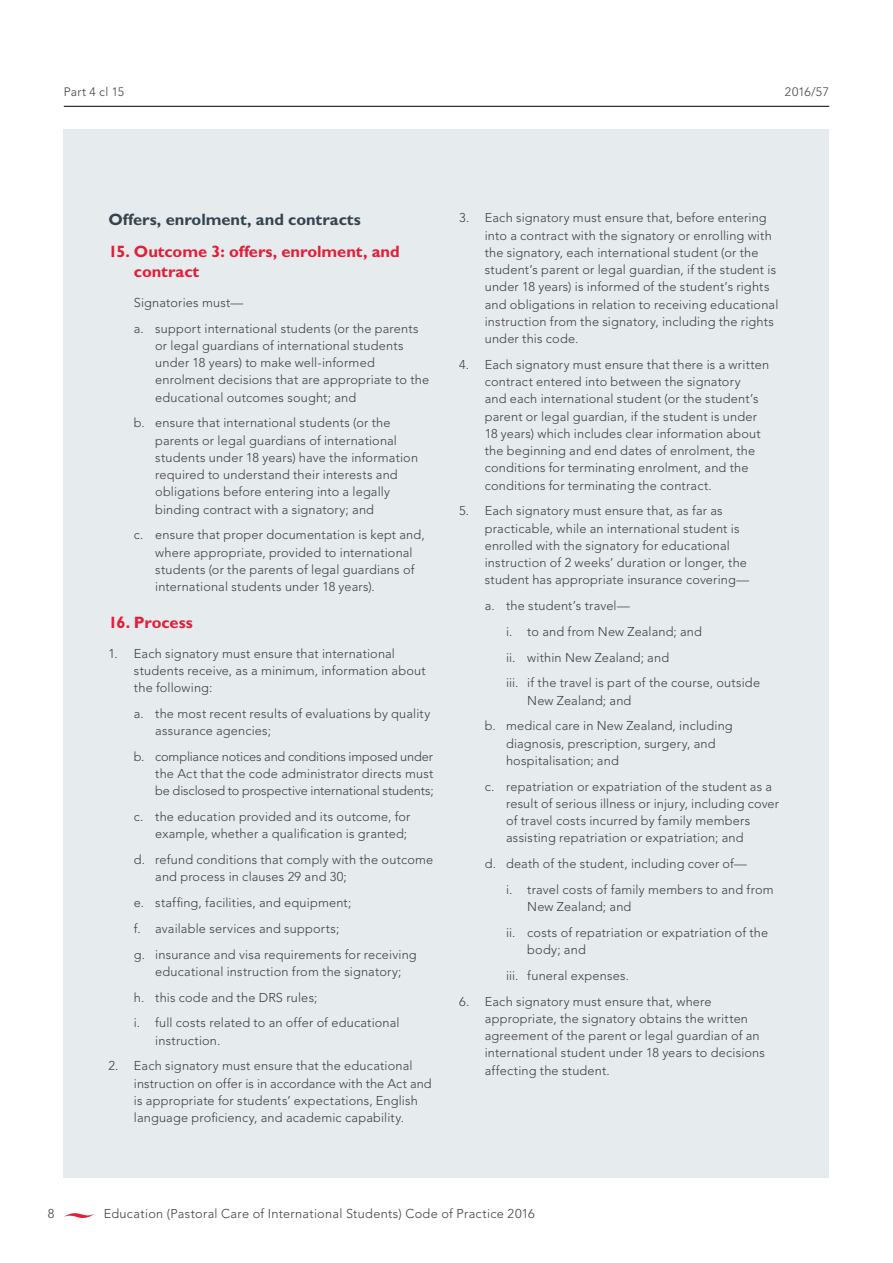
<style>
.page{position:relative;width:893px;height:1263px;background:#fff}
.page>*{position:absolute;margin:0;border:0;box-sizing:border-box;transform-origin:0 0}
.t1{font:700 16.5px/19.5px "Gill Sans Maori";letter-spacing:-.005em;color:#e41d39}
.t2{font:700 16.5px "Gill Sans Maori";color:#34454f}
.t3{font:300 12.75px/17.2px "Avenir LT Pro";letter-spacing:.015em;color:#414042}
.t4{font:300 12.15px "Avenir LT Pro";letter-spacing:.02em;color:#414042}
</style>
<div class="page">
<hr style="left:64px;top:106px;width:765px;height:1px;background:#000">
<div style="left:64px;top:130px;width:765px;height:1048px;background:#e6ebee"></div>
<svg style="left:64px;top:1213px;width:30px;height:5px"></svg>
<p class="t4" style="left:64px;top:85px;width:62px">Part 4 cl 15</p>
<p class="t4" style="left:785px;top:85px;width:46px">2016/57</p>
<p class="t2" style="left:108px;top:210px;width:254px">Offers, enrolment, and contracts</p>
<p class="t1" style="left:134px;top:242px;width:267px;text-indent:-26px">15. Outcome 3: offers, enrolment, and contract</p>
<p class="t3" style="left:134px;top:289px;width:286px;line-height:25.8px">Signatories must—<br>a. support international students (or the parents</p>
<p class="t3" style="left:155px;top:337px;width:276px">or legal guardians of international students under 18 years) to make well-informed enrolment decisions that are appropriate to the educational outcomes sought; and</p>
<p class="t3" style="left:155px;top:414px;width:264px;text-indent:-21px">b. ensure that international students (or the parents or legal guardians of international students under 18 years) have the information required to understand their interests and obligations before entering into a legally binding contract with a signatory; and</p>
<p class="t3" style="left:155px;top:526px;width:271px;text-indent:-21px">c. ensure that proper documentation is kept and, where appropriate, provided to international students (or the parents of legal guardians of international students under 18 years).</p>
<p class="t1" style="left:108px;top:612px;width:86px">16. Process</p>
<p class="t3" style="left:134px;top:645px;width:293px;text-indent:-26px">1. Each signatory must ensure that international students receive, as a minimum, information about the following:</p>
<p class="t3" style="left:155px;top:705px;width:277px;text-indent:-21px">a. the most recent results of evaluations by quality assurance agencies;</p>
<p class="t3" style="left:155px;top:748px;width:280px;text-align:justify;text-indent:-21px">b. compliance notices and conditions imposed under the Act that the code administrator directs must be disclosed to prospective international students;</p>
<p class="t3" style="left:134px;top:808px;width:278px;text-align:right">c. the education provided and its outcome, for example, whether a qualification is granted;</p>
<p class="t3" style="left:155px;top:851px;width:280px;text-indent:-21px">d. refund conditions that comply with the outcome and process in clauses 29 and 30;</p>
<p class="t3" style="left:134px;top:890px;width:284px;line-height:25.8px">e. staffing, facilities, and equipment;<br>f. available services and supports;<br>g. insurance and visa requirements for receiving</p>
<p class="t3" style="left:134px;top:959px;width:269px;line-height:25.8px;text-indent:21px">educational instruction from the signatory; h. this code and the DRS rules;<br>i. full costs related to an offer of educational</p>
<p class="t3" style="left:155px;top:1032px;width:67px">instruction.</p>
<p class="t3" style="left:134px;top:1057px;width:299px;text-indent:-26px">2. Each signatory must ensure that the educational instruction on offer is in accordance with the Act and is appropriate for students’ expectations, English language proficiency, and academic capability.</p>
<p class="t3" style="left:485px;top:209px;width:295px;text-indent:-26px">3. Each signatory must ensure that, before entering into a contract with the signatory or enrolling with the signatory, each international student (or the student’s parent or legal guardian, if the student is under 18 years) is informed of the student’s rights and obligations in relation to receiving educational instruction from the signatory, including the rights under this code.</p>
<p class="t3" style="left:485px;top:356px;width:286px;text-indent:-26px">4. Each signatory must ensure that there is a written contract entered into between the signatory<br>and each international student (or the student’s parent or legal guardian, if the student is under 18 years) which includes clear information about the beginning and end dates of enrolment, the conditions for terminating enrolment, and the conditions for terminating the contract.</p>
<p class="t3" style="left:485px;top:502px;width:266px;text-indent:-26px">5. Each signatory must ensure that, as far as practicable, while an international student is enrolled with the signatory for educational instruction of 2 weeks’ duration or longer, the student has appropriate insurance covering—</p>
<p class="t3" style="left:506px;top:593px;width:256px;line-height:25.8px;text-indent:-21px">a. the student’s travel—<br>i. to and from New Zealand; and<br>ii. within New Zealand; and<br>iii. if the travel is part of the course, outside</p>
<p class="t3" style="left:485px;top:687px;width:249px;line-height:25.8px;text-indent:43px">New Zealand; and<br>b. medical care in New Zealand, including</p>
<p class="t3" style="left:506px;top:735px;width:211px">diagnosis, prescription, surgery, and hospitalisation; and</p>
<p class="t3" style="left:506px;top:778px;width:275px;text-indent:-21px">c. repatriation or expatriation of the student as a result of serious illness or injury, including cover of travel costs incurred by family members assisting repatriation or expatriation; and</p>
<p class="t3" style="left:506px;top:851px;width:269px;line-height:25.8px;text-indent:-21px">d. death of the student, including cover of—<br>i. travel costs of family members to and from</p>
<p class="t3" style="left:506px;top:894px;width:264px;line-height:25.8px;text-indent:21px">New Zealand; and<br>ii. costs of repatriation or expatriation of the</p>
<p class="t3" style="left:506px;top:937px;width:125px;line-height:25.8px;text-indent:21px">body; and<br>iii. funeral expenses.</p>
<p class="t3" style="left:485px;top:993px;width:282px;text-indent:-26px">6. Each signatory must ensure that, where appropriate, the signatory obtains the written agreement of the parent or legal guardian of an international student under 18 years to decisions affecting the student.</p>
<p class="t3" style="left:48px;top:1205px;width:8px">8</p>
<p class="t3" style="left:104px;top:1205px;width:432px">Education (Pastoral Care of International Students) Code of Practice 2016</p>
</div>
